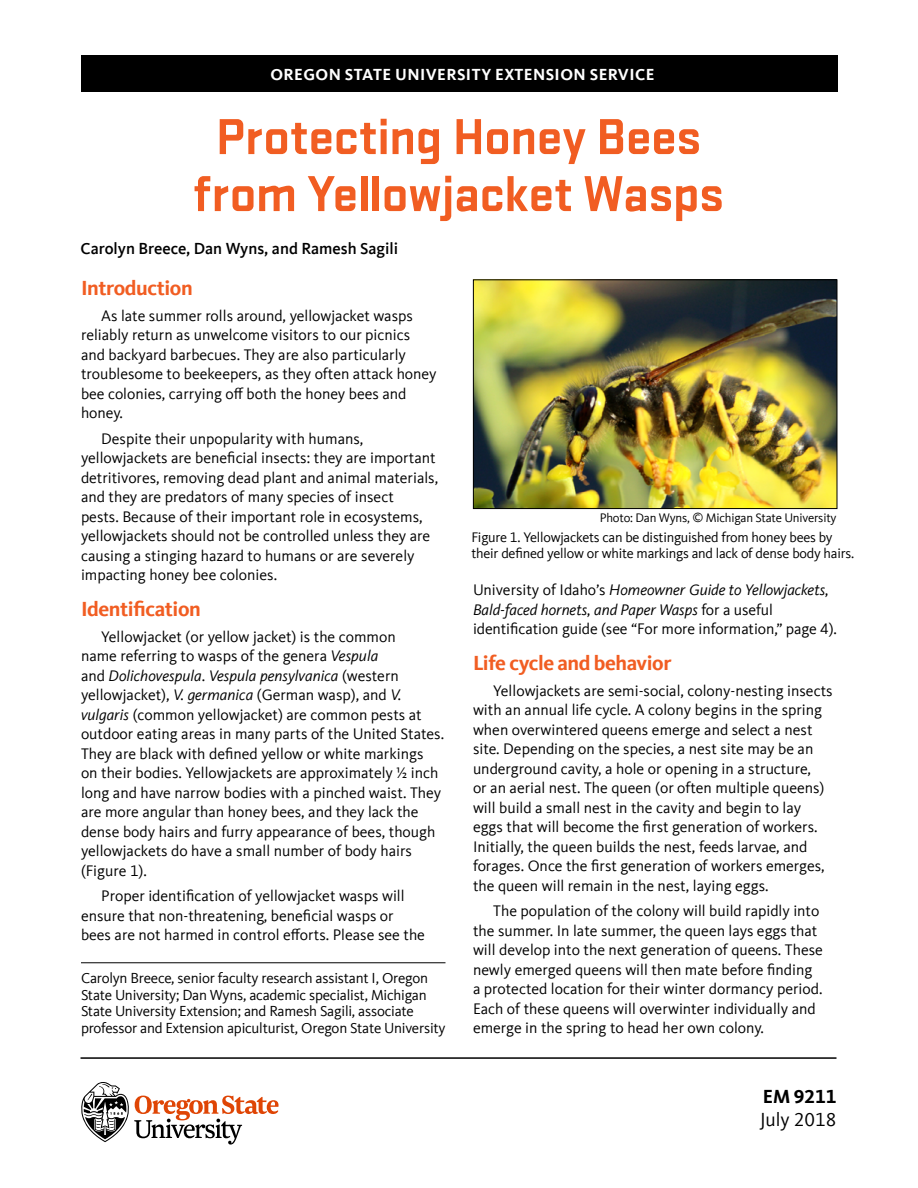
<style>
.page{position:relative;width:918px;height:1188px;background:#fff}
.page>*{position:absolute;margin:0;border:0;box-sizing:border-box;transform-origin:0 0}
.t1{font:700 52.5px/57px "Stratum 2";letter-spacing:-.015em;color:#f15d22;text-align:center}
.Subhead_1{font:700 21px "Kievit Offc";letter-spacing:-.02em;color:#f15d22}
.t2{font:19.5px "Kievit Offc";color:#000}
.t3{font:700 19.5px "Kievit Offc";color:#000}
.OSUES_banner{font:700 16.5px "Kievit Offc";letter-spacing:.025em;color:#fff}
.Authors{font:500 16.5px "Kievit Offc";color:#000}
.Body_text{font:15.75px/19.5px "Kievit Offc";color:#000}
.Author_affiliations{font:15px/16.5px "Kievit Offc";letter-spacing:-.015em;color:#000}
.t4{font:14.25px/16.5px "Kievit Offc";letter-spacing:-.015em;color:#000}
.t5{font:12.75px "Kievit Offc";letter-spacing:-.015em;color:#000}
.s1{font-style:italic}
</style>
<div class="page">
<div style="left:81px;top:55px;width:757px;height:37px;background:#000"></div>
<svg style="left:81px;top:1082px;width:198px;height:63px"></svg>
<hr style="left:81px;top:1057px;width:756px;height:2px;background:#000">
<img style="left:475px;top:281px;width:360px;height:226px">
<div style="left:473px;top:279px;width:364px;height:230px;border:1px solid #000"></div>
<hr style="left:81px;top:962px;width:365px;height:1px;background:#000">
<p class="OSUES_banner" style="left:270px;top:65px;width:386px">OREGON STATE UNIVERSITY EXTENSION SERVICE</p>
<h1 class="t1" style="left:193px;top:105px;width:533px">Protecting Honey Bees from Yellowjacket Wasps</h1>
<p class="Authors" style="left:80px;top:239px;width:319px">Carolyn Breece, Dan Wyns, and Ramesh Sagili</p>
<h2 class="Subhead_1" style="left:81px;top:276px;width:113px">Introduction</h2>
<p class="Body_text" style="left:81px;top:306px;width:357px;text-indent:20px">As late summer rolls around, yellowjacket wasps reliably return as unwelcome visitors to our picnics and backyard barbecues. They are also particularly troublesome to beekeepers, as they often attack honey bee colonies, carrying off both the honey bees and honey.</p>
<p class="Body_text" style="left:81px;top:429px;width:359px;text-indent:20px">Despite their unpopularity with humans, yellowjackets are beneficial insects: they are important detritivores, removing dead plant and animal materials, and they are predators of many species of insect<br>pests. Because of their important role in ecosystems, yellowjackets should not be controlled unless they are causing a stinging hazard to humans or are severely impacting honey bee colonies.</p>
<h2 class="Subhead_1" style="left:81px;top:597px;width:121px">Identification</h2>
<p class="Body_text" style="left:81px;top:627px;width:365px;text-indent:20px">Yellowjacket (or yellow jacket) is the common<br>name referring to wasps of the genera <span class="s1">Vespula<br></span>and <span class="s1">Dolichovespula</span>. <span class="s1">Vespula pensylvanica</span> (western yellowjacket), <span class="s1">V. germanica</span> (German wasp), and <span class="s1">V. vulgaris</span> (common yellowjacket) are common pests at outdoor eating areas in many parts of the United States.<br>They are black with defined yellow or white markings<br>on their bodies. Yellowjackets are approximately ½ inch long and have narrow bodies with a pinched waist. They are more angular than honey bees, and they lack the dense body hairs and furry appearance of bees, though yellowjackets do have a small number of body hairs (Figure 1).</p>
<p class="Body_text" style="left:81px;top:887px;width:346px;text-indent:20px">Proper identification of yellowjacket wasps will ensure that non-threatening, beneficial wasps or bees are not harmed in control efforts. Please see the</p>
<p class="Author_affiliations" style="left:81px;top:970px;width:366px">Carolyn Breece, senior faculty research assistant I, Oregon State University; Dan Wyns, academic specialist, Michigan State University Extension; and Ramesh Sagili, associate professor and Extension apiculturist, Oregon State University</p>
<p class="t5" style="left:600px;top:511px;width:238px">Photo: Dan Wyns, © Michigan State University</p>
<p class="t4" style="left:472px;top:529px;width:384px">Figure 1. Yellowjackets can be distinguished from honey bees by their defined yellow or white markings and lack of dense body hairs.</p>
<p class="Body_text" style="left:473px;top:580px;width:366px">University of Idaho’s <span class="s1">Homeowner Guide to Yellowjackets,<br>Bald-faced hornets, and Paper Wasps</span> for a useful identification guide (see “For more information,” page 4).</p>
<h2 class="Subhead_1" style="left:473px;top:651px;width:200px">Life cycle and behavior</h2>
<p class="Body_text" style="left:473px;top:681px;width:361px;text-indent:20px">Yellowjackets are semi-social, colony-nesting insects with an annual life cycle. A colony begins in the spring when overwintered queens emerge and select a nest site. Depending on the species, a nest site may be an underground cavity, a hole or opening in a structure,<br>or an aerial nest. The queen (or often multiple queens) will build a small nest in the cavity and begin to lay eggs that will become the first generation of workers.<br>Initially, the queen builds the nest, feeds larvae, and forages. Once the first generation of workers emerges, the queen will remain in the nest, laying eggs.</p>
<p class="Body_text" style="left:473px;top:901px;width:351px;text-indent:20px">The population of the colony will build rapidly into the summer. In late summer, the queen lays eggs that will develop into the next generation of queens. These newly emerged queens will then mate before finding a protected location for their winter dormancy period.<br>Each of these queens will overwinter individually and emerge in the spring to head her own colony.</p>
<p class="t3" style="left:763px;top:1085px;width:75px">EM 9211</p>
<p class="t2" style="left:760px;top:1109px;width:78px">July 2018</p>
</div>
